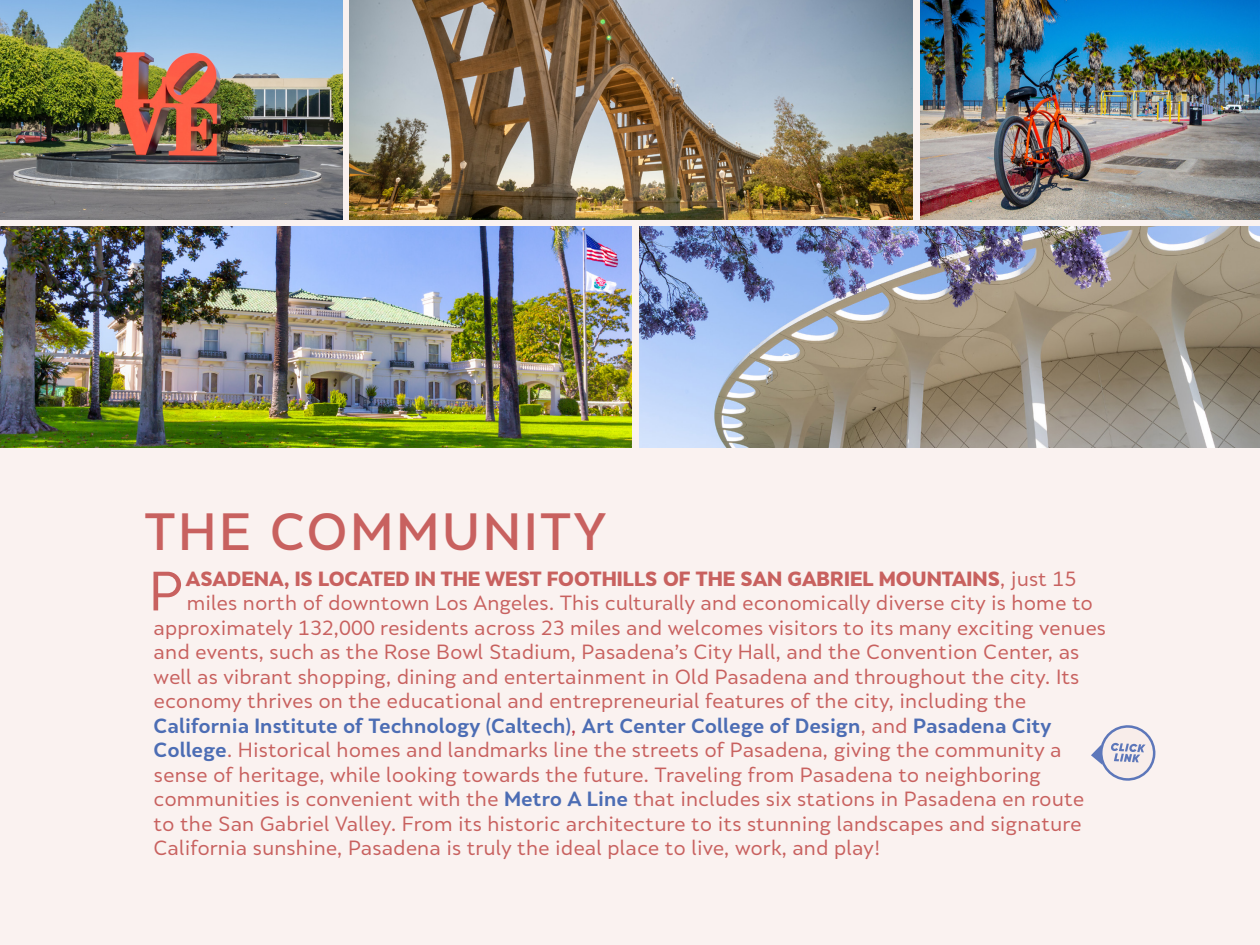
<style>
.page{position:relative;width:1260px;height:945px;background:#faf2f0}
.page>*{position:absolute;margin:0;border:0;box-sizing:border-box;transform-origin:0 0}
.t1{font:51.8px "Skola Sans";color:#c8615f}
.t2{font:500 49px "Skola Sans";letter-spacing:.05em;color:#c8615f}
.t3{font:19.25px "Skola Sans";color:#c8615f}
.t4{font:700 19.25px "Skola Sans";color:#4c6db4}
.t5{font:900 19.25px "Skola Sans";color:#c8615f}
.s1{font-weight:400}
.s2{font-weight:400;color:#be3a47}
.s3{font-weight:400;color:#c8615f}
.s4{font-weight:700;color:#4c6db4}
</style>
<div class="page">
<img style="left:0;top:0;width:343px;height:219px">
<img style="left:350px;top:0;width:563px;height:219px">
<img style="left:920px;top:0;width:340px;height:219px">
<img style="left:0;top:227px;width:631px;height:220px">
<img style="left:639px;top:227px;width:621px;height:220px">
<svg style="left:1091px;top:725px;width:65px;height:56px"></svg>
<h2 class="t2" style="left:145px;top:502px;width:463px">THE COMMUNITY</h2>
<h1 class="t1" style="left:149px;top:560px;width:37px">P</h1>
<p class="t5" style="left:186px;top:567px;width:892px">ASADENA, IS LOCATED IN THE WEST FOOTHILLS OF THE SAN GABRIEL MOUNTAINS<span class="s1">, just 15</span></p>
<p class="t3" style="left:187px;top:592px;width:908px">miles north of downtown Los Angeles. This culturally and economically diverse city is home to</p>
<p class="t3" style="left:154px;top:616px;width:954px">approximately 132,000 residents across 23 miles and welcomes visitors to its many exciting venues</p>
<p class="t3" style="left:154px;top:641px;width:927px">and events, such as the Rose Bowl Stadium, Pasadena’s City Hall, and the Convention Center, as</p>
<p class="t3" style="left:154px;top:665px;width:927px">well as vibrant shopping, dining and entertainment in Old Pasadena and throughout the city. Its</p>
<p class="t3" style="left:154px;top:690px;width:874px">economy thrives on the educational and entrepreneurial features of the city, including the</p>
<p class="t4" style="left:154px;top:714px;width:899px">California Institute of Technology (Caltech)<span class="s2">,</span> Art Center College of Design<span class="s3">, and</span> Pasadena City</p>
<p class="t3" style="left:154px;top:739px;width:909px"><span class="s4">College</span>. Historical homes and landmarks line the streets of Pasadena, giving the community a</p>
<p class="t3" style="left:154px;top:763px;width:889px">sense of heritage, while looking towards the future. Traveling from Pasadena to neighboring</p>
<p class="t3" style="left:154px;top:788px;width:932px">communities is convenient with the <span class="s4">Metro A Line</span> that includes six stations in Pasadena en route</p>
<p class="t3" style="left:154px;top:812px;width:930px">to the San Gabriel Valley. From its historic architecture to its stunning landscapes and signature</p>
<p class="t3" style="left:153px;top:837px;width:729px">California sunshine, Pasadena is truly the ideal place to live, work, and play!</p>
</div>
